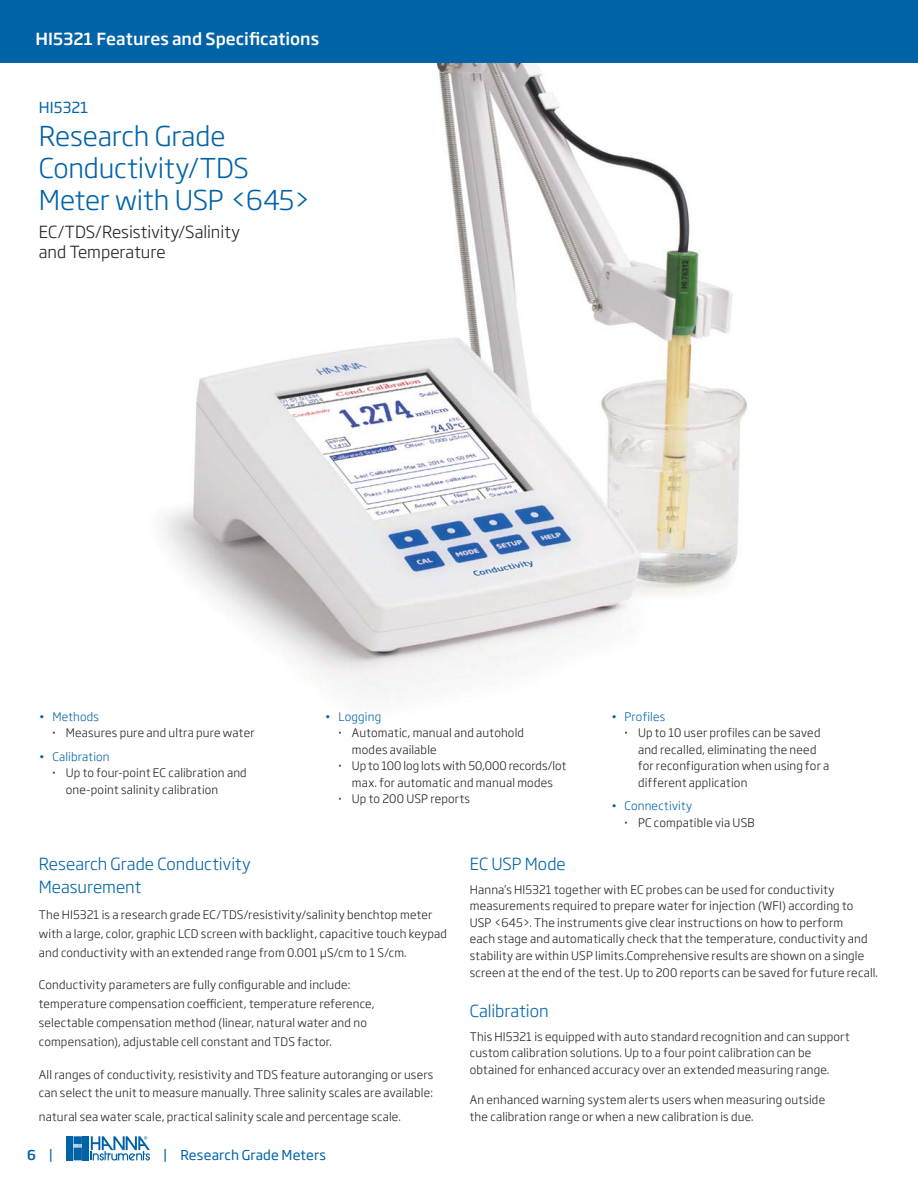
<style>
.page{position:relative;width:918px;height:1188px;background:#fff}
.page>*{position:absolute;margin:0;border:0;box-sizing:border-box;transform-origin:0 0}
.t1{font:300 27px/32.4px "Soho Gothic Pro";letter-spacing:-.005em;color:#0063a7}
.t2{font:300 16.5px/23.1px "Soho Gothic Pro";color:#0063a7}
.t3{font:300 16.5px/20.7px "Soho Gothic Pro";color:#231f20}
.t4{font:500 16.5px "Soho Gothic Pro";color:#fff}
.t5{font:15px "Soho Gothic Pro";color:#0063a7}
.t6{font:13.5px "Soho Gothic Pro";letter-spacing:.01em;color:#0063a7}
.t7{font:500 13.5px "Soho Gothic Pro";color:#0063a7}
.t8{font:300 11.7px/16.5px "Soho Gothic Pro";letter-spacing:.015em;color:#231f20}
.t9{font:300 11.7px "Soho Gothic Pro";letter-spacing:.015em;color:#0063a7}
.s1{color:#0063a7}
.s2{font-weight:500}
.s3{font-weight:400}
</style>
<div class="page">
<img style="left:163px;top:63px;width:585px;height:627px">
<div style="left:0;top:0;width:918px;height:63px;background:#0063a7"></div>
<svg style="left:66px;top:1136px;width:84px;height:25px"></svg>
<h2 class="t4" style="left:36px;top:32px;width:285px">HI5321 Features and Specifications</h2>
<p class="t5" style="left:39px;top:99px;width:51px">HI5321</p>
<h1 class="t1" style="left:39px;top:121px;width:274px">Research Grade<br>Conductivity/TDS<br>Meter with USP &lt;645&gt;</h1>
<h2 class="t3" style="left:39px;top:223px;width:203px">EC/TDS/Resistivity/Salinity and Temperature</h2>
<p class="t8" style="left:52px;top:709px;width:204px;text-indent:-13px"><span class="s1">• Methods<br></span><span class="s2">·</span> Measures pure and ultra pure water</p>
<p class="t9" style="left:39px;top:751px;width:72px">• Calibration</p>
<p class="t8" style="left:52px;top:765px;width:196px"><span class="s2">·</span> Up to four-point EC calibration and</p>
<p class="t8" style="left:66px;top:782px;width:154px">one-point salinity calibration</p>
<p class="t9" style="left:325px;top:712px;width:58px">• Logging</p>
<p class="t8" style="left:338px;top:726px;width:187px"><span class="s2">·</span> Automatic, manual and autohold</p>
<p class="t8" style="left:352px;top:742px;width:86px">modes available</p>
<p class="t8" style="left:338px;top:759px;width:229px"><span class="s2">·</span> Up to 100 log lots with 50,000 records/lot</p>
<p class="t8" style="left:352px;top:775px;width:203px">max. for automatic and manual modes</p>
<p class="t8" style="left:338px;top:792px;width:133px"><span class="s2">·</span> Up to 200 USP reports</p>
<p class="t9" style="left:611px;top:712px;width:56px">• Profiles</p>
<p class="t8" style="left:625px;top:726px;width:197px"><span class="s2">·</span> Up to 10 user profiles can be saved</p>
<p class="t8" style="left:638px;top:742px;width:180px">and recalled, eliminating the need</p>
<p class="t8" style="left:638px;top:759px;width:193px">for reconfiguration when using for a</p>
<p class="t8" style="left:638px;top:775px;width:111px">different application</p>
<p class="t8" style="left:625px;top:798px;width:132px;text-indent:-14px"><span class="s1">• Connectivity<br></span><span class="s2">·</span> PC compatible via USB</p>
<h2 class="t2" style="left:39px;top:854px;width:214px">Research Grade Conductivity<br>Measurement</h2>
<p class="t8" style="left:39px;top:906px;width:410px;line-height:18.9px">The HI5321 is a research grade EC/TDS/resistivity/salinity benchtop meter with a large, color, graphic LCD screen with backlight, capacitive touch keypad and conductivity with an extended range from 0.001 μS/cm to 1 S/cm.</p>
<p class="t8" style="left:39px;top:976px;width:337px;line-height:18.9px">Conductivity parameters are fully configurable and include: temperature compensation coefficient, temperature reference, selectable compensation method (linear, natural water and no compensation), adjustable cell constant and TDS factor.</p>
<p class="t8" style="left:39px;top:1066px;width:396px;line-height:18.9px">All ranges of conductivity, resistivity and TDS feature autoranging or users can select the unit to measure manually. Three salinity scales are available:</p>
<p class="t8" style="left:39px;top:1109px;width:364px">natural sea water scale, practical salinity scale and percentage scale.</p>
<p class="t7" style="left:27px;top:1150px;width:28px">6 <span class="s3">|</span></p>
<p class="t6" style="left:163px;top:1148px;width:164px">| Research Grade Meters</p>
<h2 class="t2" style="left:470px;top:854px;width:97px">EC USP Mode</h2>
<p class="t8" style="left:470px;top:882px;width:410px">Hanna’s HI5321 together with EC probes can be used for conductivity measurements required to prepare water for injection (WFI) according to<br>USP &lt;645&gt;. The instruments give clear instructions on how to perform<br>each stage and automatically check that the temperature, conductivity and stability are within USP limits.Comprehensive results are shown on a single screen at the end of the test. Up to 200 reports can be saved for future recall.</p>
<h2 class="t2" style="left:470px;top:1001px;width:80px">Calibration</h2>
<p class="t8" style="left:470px;top:1029px;width:381px">This HI5321 is equipped with auto standard recognition and can support custom calibration solutions. Up to a four point calibration can be obtained for enhanced accuracy over an extended measuring range.</p>
<p class="t8" style="left:470px;top:1092px;width:357px">An enhanced warning system alerts users when measuring outside the calibration range or when a new calibration is due.</p>
</div>
